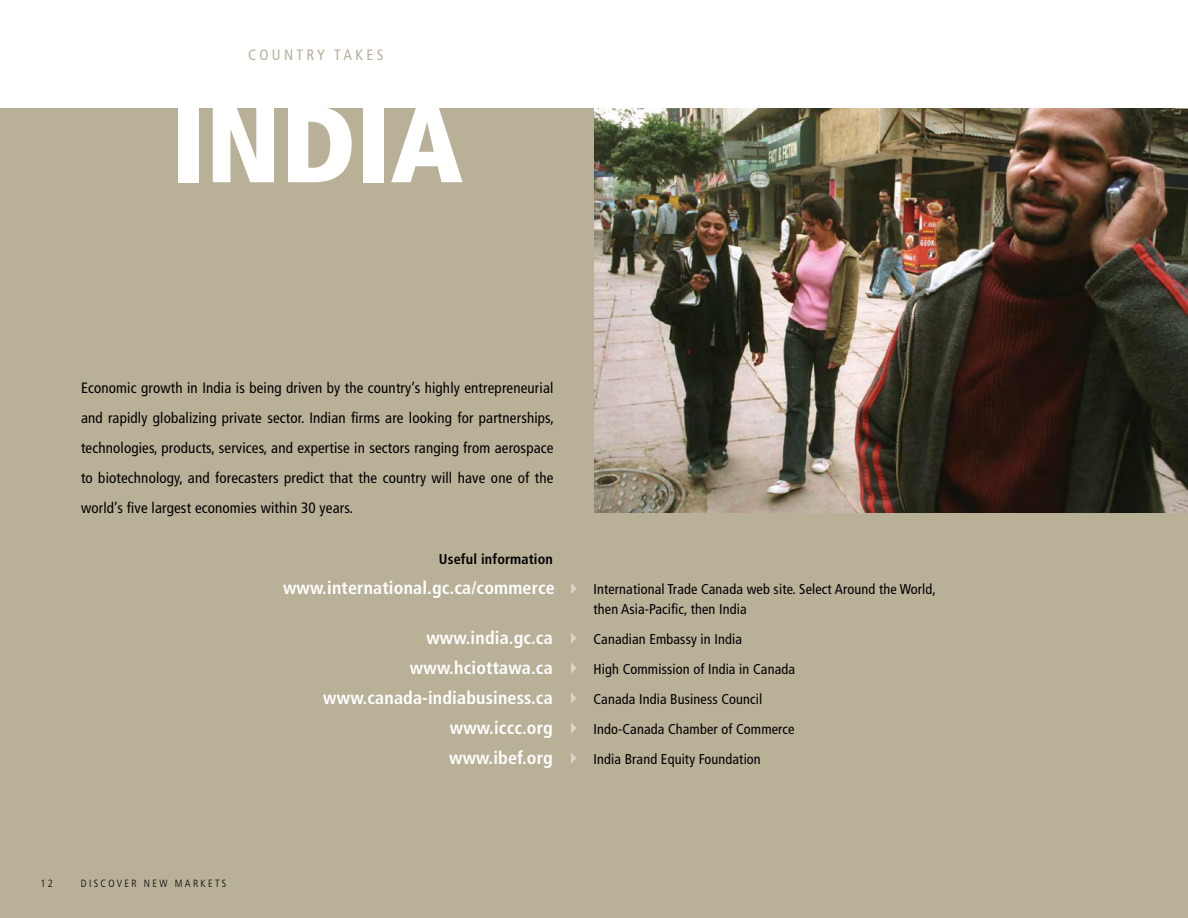
<style>
.page{position:relative;width:1188px;height:918px;background:#fff}
.page>*{position:absolute;margin:0;border:0;box-sizing:border-box;transform-origin:0 0}
.t1{font:900 condensed 108px "Frutiger LT Std";color:#fff}
.t2{font:700 condensed 18px "Frutiger LT Std";letter-spacing:.01em;color:#fff}
.t3{font:condensed 15px/30px "Frutiger LT Std";letter-spacing:.01em;color:#000;text-align:justify}
.t4{font:condensed 15px "Frutiger LT Std";color:#b9b098}
.t5{font:condensed 14.25px/19.5px "Frutiger LT Std";letter-spacing:.01em;color:#000}
.t6{font:700 condensed 14.25px "Frutiger LT Std";letter-spacing:.01em;color:#000}
.t7{font:300 condensed 10.5px "Frutiger LT Std";letter-spacing:.22em;color:#000}
</style>
<div class="page">
<div style="left:0;top:108px;width:1188px;height:810px;background:#b9b098"></div>
<img style="left:594px;top:108px;width:594px;height:405px">
<svg style="left:571px;top:583px;width:6px;height:11px"></svg>
<svg style="left:571px;top:633px;width:5px;height:10px"></svg>
<svg style="left:571px;top:663px;width:5px;height:10px"></svg>
<svg style="left:571px;top:693px;width:5px;height:10px"></svg>
<svg style="left:571px;top:723px;width:5px;height:10px"></svg>
<svg style="left:571px;top:753px;width:5px;height:10px"></svg>
<p class="t4" style="left:248px;top:46px;width:47px">Co untry</p>
<p class="t4" style="left:334px;top:46px;width:21px">Takes</p>
<h1 class="t1" style="left:172px;top:79px;width:99px">India</h1>
<p class="t3" style="left:81px;top:373px;width:475px">Economic growth in India is being driven by the country’s highly entrepreneurial and rapidly globalizing private sector. Indian firms are looking for partnerships, technologies, products, services, and expertise in sectors ranging from aerospace to biotechnology, and forecasters predict that the country will have one of the world’s five largest economies within 30 years.</p>
<p class="t6" style="left:439px;top:551px;width:116px">Useful information</p>
<p class="t2" style="left:283px;top:577px;width:273px">www.international.gc.ca/commerce</p>
<p class="t5" style="left:594px;top:580px;width:344px">International Trade Canada web site. Select Around the World, then Asia-Pacific, then India</p>
<p class="t2" style="left:426px;top:627px;width:128px">www.india.gc.ca</p>
<p class="t5" style="left:594px;top:629px;width:150px">Canadian Embassy in India</p>
<p class="t2" style="left:410px;top:657px;width:144px">www.hciottawa.ca</p>
<p class="t5" style="left:594px;top:659px;width:203px">High Commission of India in Canada</p>
<p class="t2" style="left:323px;top:687px;width:231px">www.canada-indiabusiness.ca</p>
<p class="t5" style="left:594px;top:689px;width:170px">Canada India Business Council</p>
<p class="t2" style="left:450px;top:717px;width:104px">www.iccc.org</p>
<p class="t5" style="left:594px;top:719px;width:203px">Indo-Canada Chamber of Commerce</p>
<p class="t2" style="left:449px;top:747px;width:105px">www.ibef.org</p>
<p class="t5" style="left:594px;top:749px;width:169px">India Brand Equity Foundation</p>
<p class="t7" style="left:40px;top:877px;width:14px">12</p>
<p class="t7" style="left:81px;top:877px;width:147px">DISCOVER NEW MARKETS</p>
</div>
